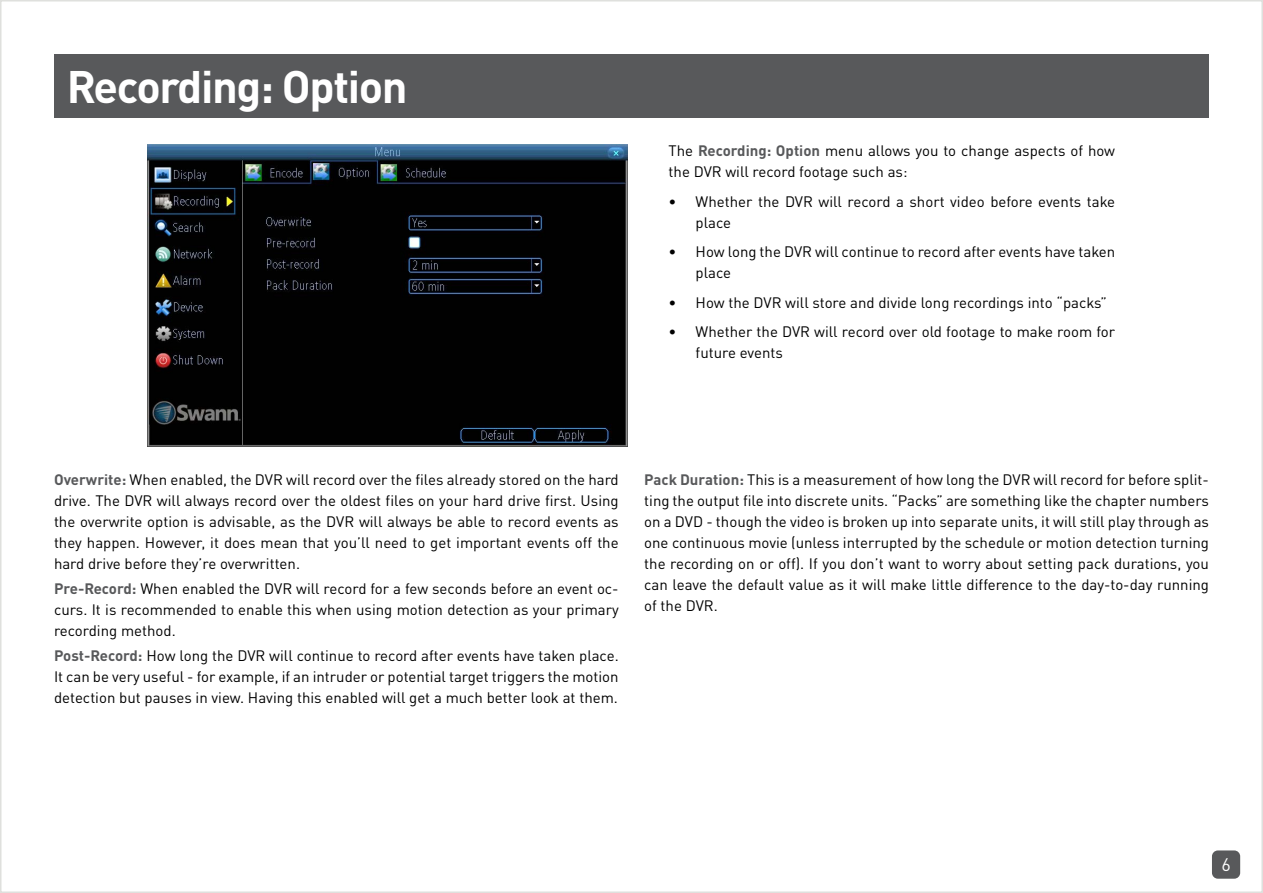
<style>
.page{position:relative;width:1263px;height:893px;background:#fff}
.page>*{position:absolute;margin:0;border:0;box-sizing:border-box;transform-origin:0 0}
.t1{font:700 45px "DIN Pro";letter-spacing:-.03em;color:#fff}
.t2{font:18px "DIN Pro";color:#fff}
.t3{font:15px/21px "DIN Pro";color:#000;text-align:justify}
.s1{font-weight:700;color:#58595b}
</style>
<div class="page">
<div style="left:0;top:0;width:1263px;height:893px;background:#fff;border:2px solid #dfe0dd"></div>
<div style="left:1212px;top:850px;width:28px;height:29px;background:#58595b;border-radius:6px"></div>
<div style="left:54px;top:54px;width:1155px;height:64px;background:#58595b"></div>
<img style="left:148px;top:145px;width:479px;height:301px">
<h1 class="t1" style="left:67px;top:49px;width:342px">Recording: Option</h1>
<p class="t3" style="left:669px;top:139px;width:448px">The <span class="s1">Recording: Option</span> menu allows you to change aspects of how the DVR will record footage such as:</p>
<p class="t3" style="left:696px;top:189px;width:421px;text-indent:-27px">• Whether the DVR will record a short video before events take place</p>
<p class="t3" style="left:696px;top:240px;width:421px;text-indent:-27px">• How long the DVR will continue to record after events have taken place</p>
<p class="t3" style="left:669px;top:290px;width:440px">• How the DVR will store and divide long recordings into “packs”</p>
<p class="t3" style="left:696px;top:320px;width:421px;text-indent:-27px">• Whether the DVR will record over old footage to make room for future events</p>
<p class="t3" style="left:54px;top:467px;width:566px"><span class="s1">Overwrite:</span> When enabled, the DVR will record over the files already stored on the hard drive. The DVR will always record over the oldest files on your hard drive first. Using the overwrite option is advisable, as the DVR will always be able to record events as they happen. However, it does mean that you’ll need to get important events off the hard drive before they’re overwritten.</p>
<p class="t3" style="left:54px;top:576px;width:566px"><span class="s1">Pre-Record:</span> When enabled the DVR will record for a few seconds before an event oc&shy;curs. It is recommended to enable this when using motion detection as your primary recording method.</p>
<p class="t3" style="left:54px;top:644px;width:566px"><span class="s1">Post-Record:</span> How long the DVR will continue to record after events have taken place.<br>It can be very useful - for example, if an intruder or potential target triggers the motion detection but pauses in view. Having this enabled will get a much better look at them.</p>
<p class="t3" style="left:644px;top:467px;width:566px"><span class="s1">Pack Duration:</span> This is a measurement of how long the DVR will record for before split&shy;ting the output file into discrete units. “Packs” are something like the chapter numbers on a DVD - though the video is broken up into separate units, it will still play through as one continuous movie (unless interrupted by the schedule or motion detection turning the recording on or off). If you don’t want to worry about setting pack durations, you can leave the default value as it will make little difference to the day-to-day running of the DVR.</p>
<p class="t2" style="left:1221px;top:850px;width:11px">6</p>
</div>
